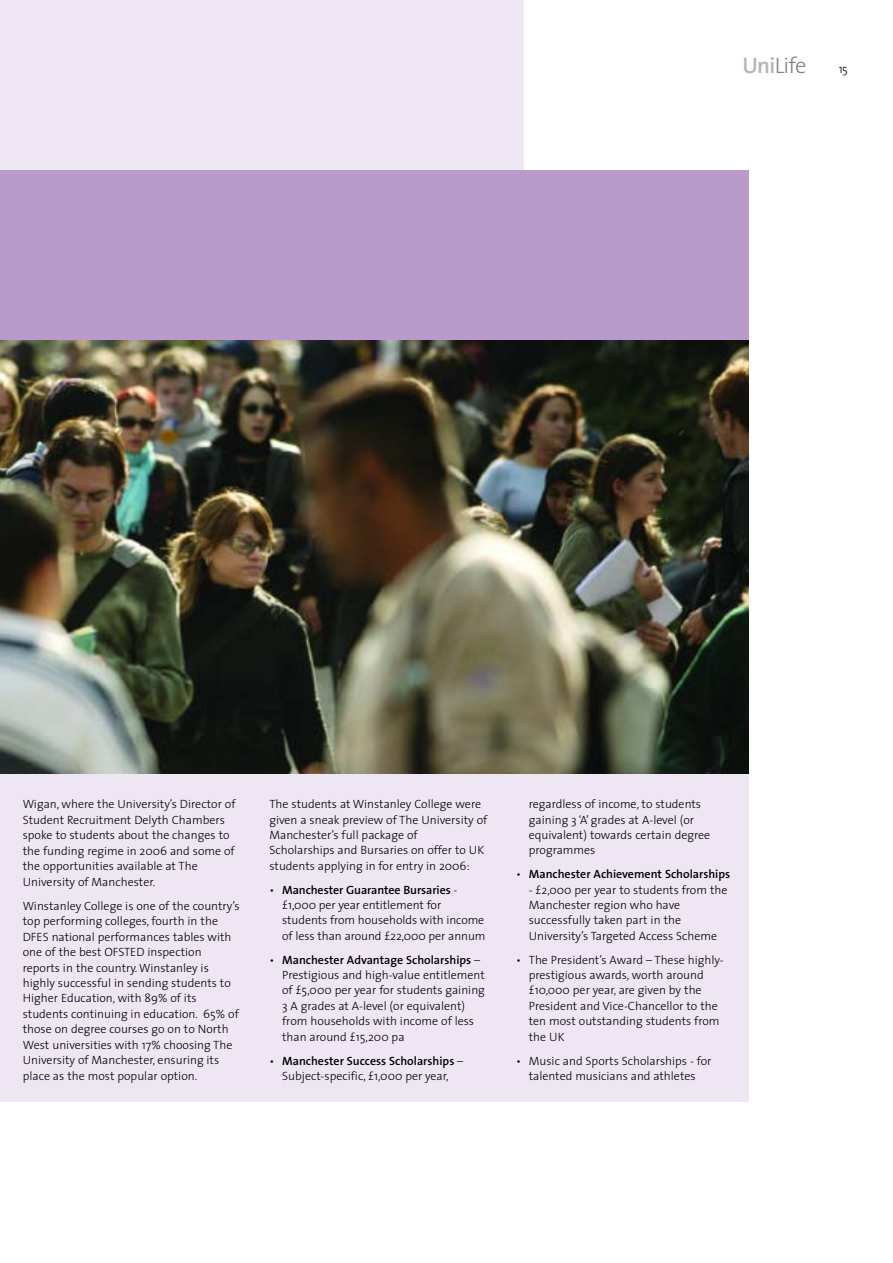
<style>
.page{position:relative;width:893px;height:1263px;background:#fff}
.page>*{position:absolute;margin:0;border:0;box-sizing:border-box;transform-origin:0 0}
.t1{font:300 22.5px "The Sans";color:#7f8285}
.t2{font:300 12px/15.5px "The Sans";color:#000}
.t3{font:600 12px "The Sans";color:#000}
.s1{font-weight:600;color:#b2b4b6}
.s2{font-weight:600}
.s3{font-weight:300}
</style>
<div class="page">
<div style="left:0;top:773px;width:748px;height:329px;background:#eee6f2"></div>
<div style="left:0;top:0;width:523px;height:170px;background:#eee6f2"></div>
<div style="left:0;top:170px;width:748px;height:170px;background:#b99acb"></div>
<img style="left:0;top:340px;width:748px;height:433px">
<h1 class="t1" style="left:742px;top:56px;width:66px"><span class="s1">Uni</span>Life</h1>
<p class="t2" style="left:839px;top:62px;width:11px">15</p>
<p class="t2" style="left:23px;top:797px;width:214px">Wigan, where the University’s Director of Student Recruitment Delyth Chambers spoke to students about the changes to the funding regime in 2006 and some of the opportunities available at The University of Manchester.</p>
<p class="t2" style="left:23px;top:899px;width:218px">Winstanley College is one of the country’s top performing colleges, fourth in the DFES national performances tables with one of the best OFSTED inspection reports in the country. Winstanley is highly successful in sending students to Higher Education, with 89% of its students continuing in education. 65% of those on degree courses go on to North West universities with 17% choosing The University of Manchester, ensuring its place as the most popular option.</p>
<p class="t2" style="left:269px;top:797px;width:219px">The students at Winstanley College were given a sneak preview of The University of Manchester’s full package of<br>Scholarships and Bursaries on offer to UK students applying in for entry in 2006:</p>
<p class="t2" style="left:282px;top:883px;width:205px;text-indent:-13px">• <span class="s2">Manchester Guarantee Bursaries</span> - £1,000 per year entitlement for students from households with income of less than around £22,000 per annum</p>
<p class="t2" style="left:282px;top:953px;width:204px;text-indent:-13px">• <span class="s2">Manchester Advantage Scholarships</span> – Prestigious and high-value entitlement of £5,000 per year for students gaining 3 A grades at A-level (or equivalent) from households with income of less than around £15,200 pa</p>
<p class="t2" style="left:269px;top:1054px;width:195px;text-align:center">• <span class="s2">Manchester Success Scholarships</span> –<br>Subject-specific, £1,000 per year,</p>
<p class="t2" style="left:529px;top:797px;width:183px">regardless of income, to students gaining 3 ‘A’ grades at A-level (or equivalent) towards certain degree programmes</p>
<p class="t3" style="left:516px;top:869px;width:216px"><span class="s3">•</span> Manchester Achievement Scholarships</p>
<p class="t2" style="left:529px;top:883px;width:200px">- £2,000 per year to students from the Manchester region who have successfully taken part in the University’s Targeted Access Scheme</p>
<p class="t2" style="left:529px;top:953px;width:196px;text-indent:-13px">• The President’s Award – These highly&shy;prestigious awards, worth around £10,000 per year, are given by the<br>President and Vice-Chancellor to the ten most outstanding students from the UK</p>
<p class="t2" style="left:516px;top:1054px;width:197px;text-align:center">• Music and Sports Scholarships - for talented musicians and athletes</p>
</div>
